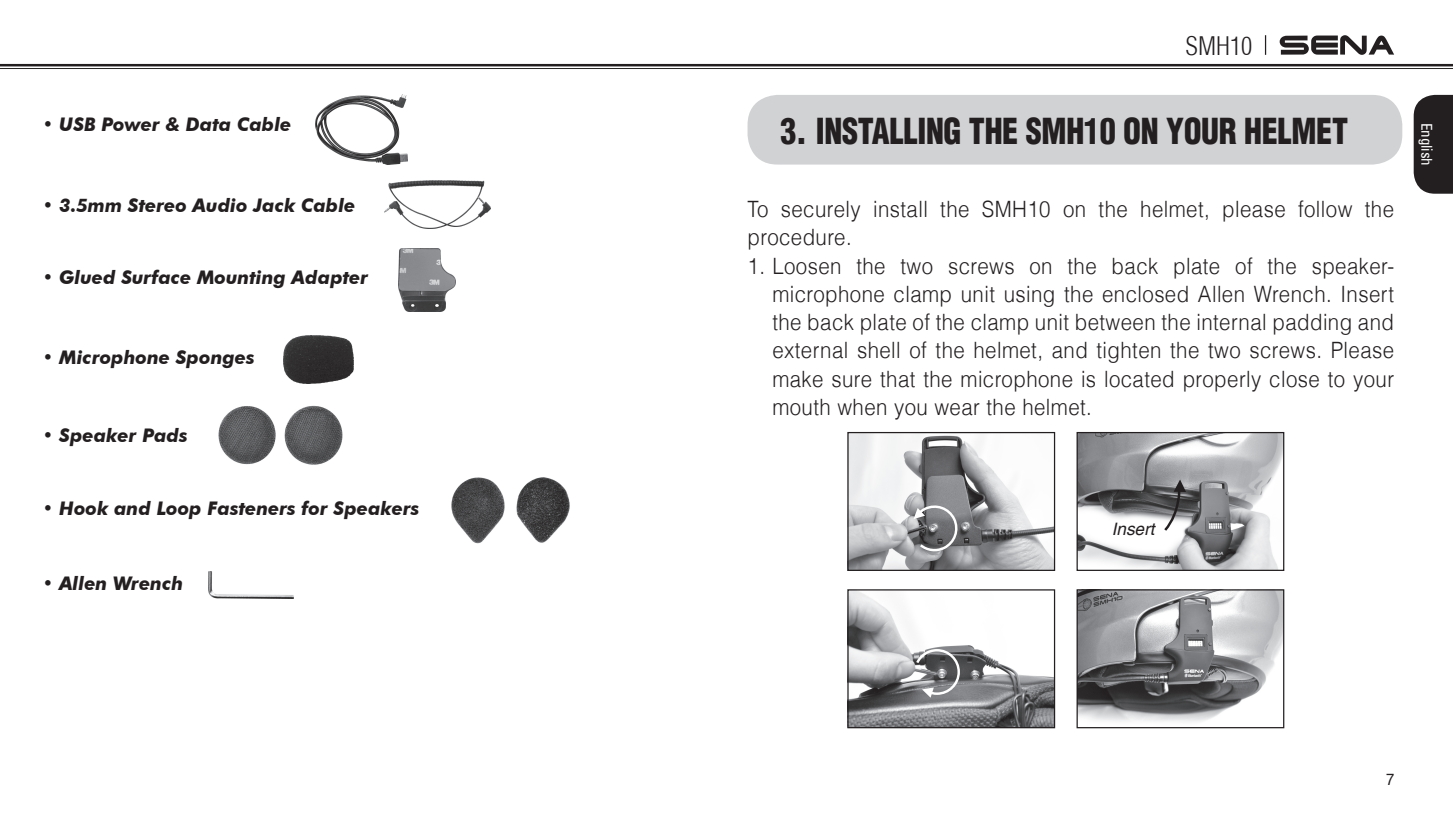
<style>
.page{position:relative;width:1453px;height:815px;background:#fff}
.page>*{position:absolute;margin:0;border:0;box-sizing:border-box;transform-origin:0 0}
.t1{font:900 condensed 35px "Helvetica";letter-spacing:-.01em;color:#231f20;scale:.92 1}
.t2{font:300 condensed 25px "Helvetica";color:#231f20}
.t3{font:300 22.5px/28.2px "Helvetica LT";letter-spacing:.02em;color:#231f20;scale:.91 1}
.t4{font:italic 700 18.75px "Futura BT";color:#231f20}
.t5{font:italic 17.25px "Helvetica";color:#231f20}
.t6{font:16.25px "Helvetica";color:#231f20;scale:.9 1}
.t7{font:condensed 15px "Univers";color:#fff}
</style>
<div class="page">
<svg style="left:0;top:66px;width:1453px;height:1px"></svg>
<hr style="left:0;top:64px;width:1453px;height:2px;background:#231f20">
<hr style="left:0;top:68px;width:1453px;height:1px;background:#231f20">
<svg style="left:1265px;top:35px;width:1px;height:20px"></svg>
<svg style="left:1279px;top:35px;width:115px;height:20px"></svg>
<svg style="left:1413px;top:95px;width:40px;height:99px;background:#312d2e"></svg>
<img style="left:849px;top:434px;width:204px;height:135px">
<div style="left:847px;top:432px;width:208px;height:139px;border:1px solid #231f20"></div>
<img style="left:849px;top:591px;width:204px;height:135px">
<div style="left:847px;top:589px;width:208px;height:139px;border:1px solid #231f20"></div>
<img style="left:1078px;top:434px;width:204px;height:135px">
<div style="left:1076px;top:432px;width:208px;height:139px;border:1px solid #231f20"></div>
<img style="left:1078px;top:591px;width:204px;height:131px">
<div style="left:1076px;top:589px;width:208px;height:139px;border:1px solid #231f20"></div>
<svg style="left:1162px;top:479px;width:24px;height:54px"></svg>
<svg style="left:914px;top:648px;width:47px;height:50px;background:#8a8b8c"></svg>
<svg style="left:913px;top:500px;width:49px;height:55px;background:#86878a"></svg>
<div style="left:747px;top:95px;width:655px;height:70px;background:#d1d2d4;border-radius:30px"></div>
<img style="left:398px;top:248px;width:57px;height:63px">
<img style="left:384px;top:180px;width:106px;height:48px">
<img style="left:316px;top:95px;width:92px;height:69px">
<img style="left:208px;top:572px;width:85px;height:26px">
<img style="left:283px;top:335px;width:71px;height:49px">
<img style="left:218px;top:406px;width:125px;height:59px">
<img style="left:451px;top:477px;width:119px;height:67px">
<p class="t4" style="left:43px;top:113px;width:250px">• USB Power &amp; Data Cable</p>
<p class="t4" style="left:43px;top:194px;width:314px">• 3.5mm Stereo Audio Jack Cable</p>
<p class="t4" style="left:43px;top:266px;width:327px">• Glued Surface Mounting Adapter</p>
<p class="t4" style="left:43px;top:346px;width:214px">• Microphone Sponges</p>
<p class="t4" style="left:43px;top:424px;width:147px">• Speaker Pads</p>
<p class="t4" style="left:43px;top:497px;width:378px">• Hook and Loop Fasteners for Speakers</p>
<p class="t4" style="left:43px;top:572px;width:142px">• Allen Wrench</p>
<p class="t2" style="left:1185px;top:30px;width:68px">SMH10</p>
<h1 class="t1" style="left:780px;top:109px;width:618px">3. INSTALLING THE SMH10 ON YOUR HELMET</h1>
<p class="t3" style="left:747px;top:195px;width:712px">To securely install the SMH10 on the helmet, please follow the procedure.</p>
<p class="t3" style="left:772px;top:251px;width:685px;text-align:justify;text-indent:-25px">1. Loosen the two screws on the back plate of the speaker&shy;microphone clamp unit using the enclosed Allen Wrench. Insert the back plate of the clamp unit between the internal padding and external shell of the helmet, and tighten the two screws. Please make sure that the microphone is located properly close to your mouth when you wear the helmet.</p>
<p class="t7" style="left:1436px;top:123px;width:45px;rotate:90deg">English</p>
<p class="t5" style="left:1112px;top:519px;width:44px">Insert</p>
<p class="t6" style="left:1386px;top:770px;width:11px">7</p>
</div>
